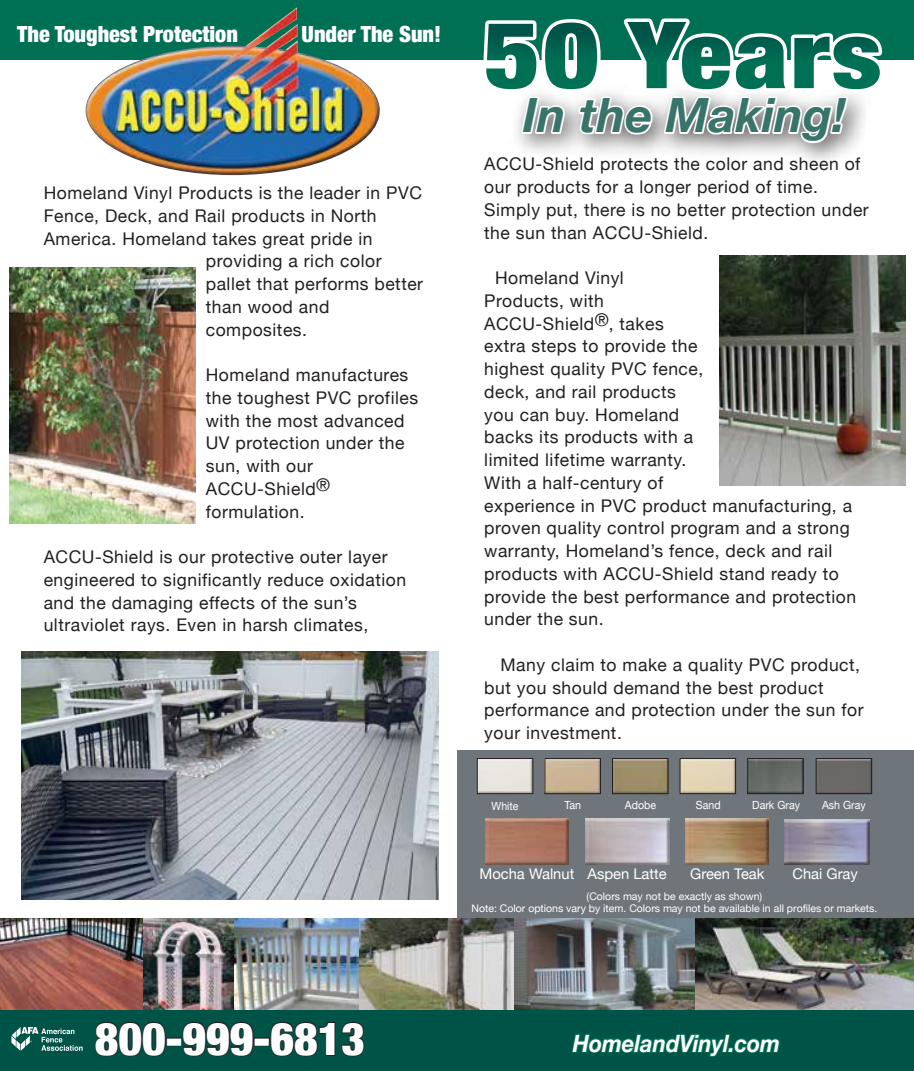
<style>
.page{position:relative;width:914px;height:1071px;background:#fff}
.page>*{position:absolute;margin:0;border:0;box-sizing:border-box;transform-origin:0 0}
.t1{font:italic 700 47.25px "Helvetica Neue";color:#387469}
.t2{font:900 condensed 45.5px "Helvetica Neue";color:#fff}
.t3{font:italic 700 23.8px "Helvetica Neue";color:#fff;scale:.92 1}
.t4{font:900 condensed 22.22px "Helvetica Neue";color:#fff}
.t5{font:17.5px/22.8px "Helvetica Neue";letter-spacing:.03em;color:#231f20}
.t6{font:14.7px "Helvetica Neue";color:#fff}
.t7{font:11.2px "Helvetica Neue";color:#fff;scale:.95 1}
.t8{font:10.5px/12.6px "Helvetica Neue";color:#fff;text-align:center}
</style>
<div class="page">
<div style="left:457px;top:750px;width:457px;height:176px;background:#6f767b"></div>
<img style="left:0;top:919px;width:144px;height:92px">
<img style="left:144px;top:919px;width:164px;height:92px">
<img style="left:308px;top:919px;width:606px;height:92px">
<div style="left:0;top:0;width:914px;height:59px;background:#007054"></div>
<div style="left:0;top:1011px;width:914px;height:60px;background:#005447"></div>
<svg style="left:572px;top:1034px;width:208px;height:23px"></svg>
<svg style="left:95px;top:1022px;width:72px;height:35px"></svg>
<div style="left:166px;top:1038px;width:16px;height:8px;border:2px solid #231f20"></div>
<svg style="left:181px;top:1022px;width:74px;height:35px"></svg>
<div style="left:254px;top:1038px;width:16px;height:8px;border:2px solid #231f20"></div>
<svg style="left:269px;top:1022px;width:96px;height:35px"></svg>
<img style="left:10px;top:268px;width:185px;height:256px">
<img style="left:85px;top:7px;width:295px;height:168px">
<svg style="left:478px;top:18px;width:410px;height:141px"></svg>
<img style="left:719px;top:255px;width:186px;height:230px">
<svg style="left:11px;top:1027px;width:72px;height:24px"></svg>
<img style="left:22px;top:651px;width:416px;height:249px">
<img style="left:485px;top:819px;width:83px;height:45px">
<img style="left:585px;top:819px;width:84px;height:45px">
<img style="left:685px;top:819px;width:84px;height:45px">
<img style="left:784px;top:819px;width:85px;height:45px">
<div style="left:479px;top:760px;width:52px;height:32px;background:#e9e6df"></div>
<div style="left:477px;top:758px;width:56px;height:36px;border:1px solid #231f20"></div>
<img style="left:546px;top:760px;width:52px;height:32px">
<div style="left:544px;top:758px;width:56px;height:36px;border:1px solid #231f20"></div>
<img style="left:749px;top:760px;width:52px;height:32px">
<div style="left:747px;top:758px;width:56px;height:36px;border:1px solid #231f20"></div>
<img style="left:614px;top:760px;width:52px;height:32px">
<div style="left:612px;top:758px;width:56px;height:36px;border:1px solid #231f20"></div>
<div style="left:817px;top:760px;width:53px;height:32px;background:#6b6867"></div>
<div style="left:815px;top:758px;width:57px;height:36px;border:1px solid #231f20"></div>
<img style="left:681px;top:760px;width:53px;height:32px">
<div style="left:679px;top:758px;width:57px;height:36px;border:1px solid #231f20"></div>
<p class="t4" style="left:17px;top:16px;width:222px">The Toughest Protection</p>
<p class="t4" style="left:302px;top:16px;width:141px">Under The Sun!</p>
<p class="t5" style="left:44px;top:183px;width:380px">Homeland Vinyl Products is the leader in PVC</p>
<p class="t5" style="left:44px;top:205px;width:334px">Fence, Deck, and Rail products in North</p>
<p class="t5" style="left:44px;top:228px;width:330px">America. Homeland takes great pride in</p>
<p class="t5" style="left:206px;top:251px;width:177px">providing a rich color</p>
<p class="t5" style="left:206px;top:274px;width:219px">pallet that performs better</p>
<p class="t5" style="left:206px;top:296px;width:125px">than wood and</p>
<p class="t5" style="left:206px;top:319px;width:103px">composites.</p>
<p class="t5" style="left:206px;top:365px;width:214px">Homeland manufactures the toughest PVC profiles with the most advanced<br>UV protection under the sun, with our<br>ACCU-Shield® formulation.</p>
<p class="t5" style="left:44px;top:547px;width:364px">ACCU-Shield is our protective outer layer engineered to significantly reduce oxidation and the damaging effects of the sun’s ultraviolet rays. Even in harsh climates,</p>
<h1 class="t1" style="left:523px;top:78px;width:324px">In the Making!</h1>
<p class="t5" style="left:484px;top:154px;width:386px">ACCU-Shield protects the color and sheen of our products for a longer period of time.<br>Simply put, there is no better protection under the sun than ACCU-Shield.</p>
<p class="t5" style="left:484px;top:268px;width:373px;text-indent:11px">Homeland Vinyl<br>Products, with<br>ACCU-Shield®, takes<br>extra steps to provide the<br>highest quality PVC fence,<br>deck, and rail products<br>you can buy. Homeland<br>backs its products with a<br>limited lifetime warranty.<br>With a half-century of<br>experience in PVC product manufacturing, a proven quality control program and a strong warranty, Homeland’s fence, deck and rail products with ACCU-Shield stand ready to provide the best performance and protection under the sun.</p>
<p class="t5" style="left:484px;top:654px;width:381px;text-indent:16px">Many claim to make a quality PVC product, but you should demand the best product performance and protection under the sun for your investment.</p>
<p class="t7" style="left:491px;top:798px;width:30px">White</p>
<p class="t7" style="left:564px;top:797px;width:19px">Tan</p>
<p class="t7" style="left:625px;top:797px;width:34px">Adobe</p>
<p class="t7" style="left:696px;top:797px;width:28px">Sand</p>
<p class="t7" style="left:752px;top:797px;width:52px">Dark Gray</p>
<p class="t7" style="left:822px;top:797px;width:47px">Ash Gray</p>
<p class="t6" style="left:479px;top:863px;width:188px">Mocha Walnut Aspen Latte</p>
<p class="t6" style="left:690px;top:863px;width:76px">Green Teak</p>
<p class="t6" style="left:792px;top:863px;width:67px">Chai Gray</p>
<p class="t8" style="left:471px;top:890px;width:407px">(Colors may not be exactly as shown)<br>Note: Color options vary by item. Colors may not be available in all profiles or markets.</p>
<h2 class="t2" style="left:95px;top:1001px;width:272px">800-999-6813</h2>
<h3 class="t3" style="left:573px;top:1025px;width:227px">HomelandVinyl.com</h3>
</div>
